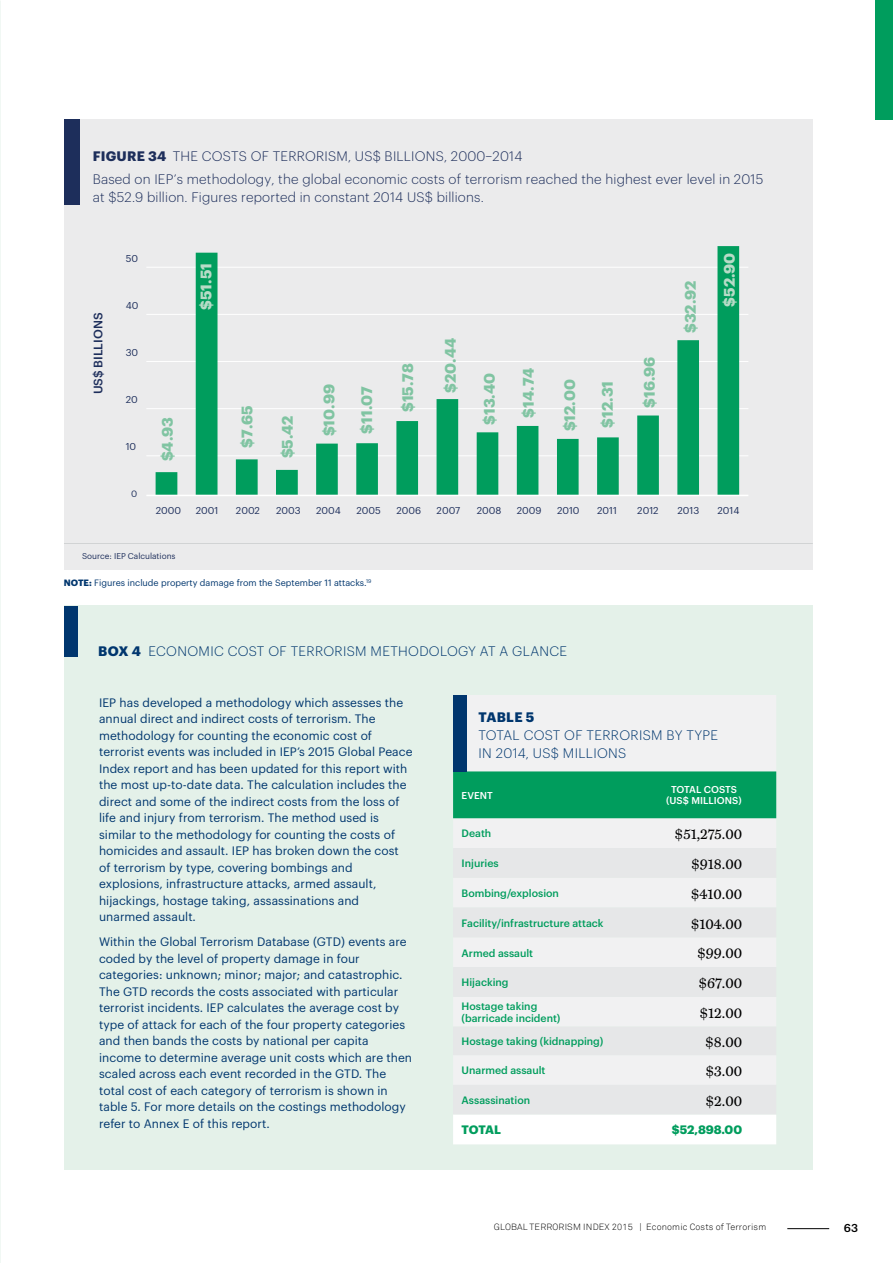
<style>
.page{position:relative;width:893px;height:1263px;background:#fff}
.page>*{position:absolute;margin:0;border:0;box-sizing:border-box;transform-origin:0 0}
.t1{font:700 15px "Graphik";color:#80c4a2}
.t2{font:15px "Miller Daily Two";color:#000}
.t3{font:700 15px "Graphik";color:#b7dbc7}
.t4{font:300 13.5px/22.8px "Graphik";letter-spacing:.015em;color:#1d2e5b}
.t5{font:300 13.5px/18px "Graphik";letter-spacing:.025em;color:#00366e}
.t6{font:700 13.5px "Graphik";letter-spacing:.025em;color:#00366e}
.t7{font:12px/16.5px "Graphik";letter-spacing:.005em;color:#00366e}
.t8{font:700 12px "Graphik";letter-spacing:-.005em;color:#009d5d}
.t9{font:500 12px "Graphik";color:#1d2e5b}
.t10{font:500 11.25px "Graphik";color:#000}
.t11{font:500 10.5px/12px "Graphik";color:#009d5d}
.t12{font:9.75px "Graphik";color:#1d2e5b}
.t13{font:500 9.75px/11.2px "Graphik";letter-spacing:.005em;color:#fff;text-align:center}
.t14{font:9px "Graphik";color:#00366e}
.t15{font:300 9px "Akkurat";letter-spacing:.02em;color:#000}
.t16{font:9px "Graphik";color:#1d2e5b}
.t17{font:8.25px "Graphik";color:#1d2e5b}
.s1{font-weight:700}
</style>
<div class="page">
<div style="left:64px;top:605px;width:748px;height:564px;background:#e4f1e9"></div>
<div style="left:64px;top:607px;width:13px;height:50px;background:#00366e"></div>
<div style="left:453px;top:695px;width:323px;height:153px;background:#f1f1f2"></div>
<div style="left:453px;top:771px;width:323px;height:47px;background:#009d5d"></div>
<svg style="left:453px;top:878px;width:323px;height:206px;fill:#f1f1f2"></svg>
<div style="left:453px;top:1115px;width:323px;height:29px;background:#fff"></div>
<div style="left:453px;top:695px;width:13px;height:76px;background:#00366e"></div>
<div style="left:64px;top:119px;width:748px;height:451px;background:#ebebec"></div>
<hr style="left:146px;top:267px;width:602px;height:1px;background:#fff">
<hr style="left:146px;top:314px;width:602px;height:1px;background:#fff">
<hr style="left:146px;top:361px;width:602px;height:1px;background:#fff">
<hr style="left:146px;top:408px;width:602px;height:1px;background:#fff">
<hr style="left:146px;top:455px;width:602px;height:1px;background:#fff">
<svg style="left:156px;top:246px;width:583px;height:249px"></svg>
<hr style="left:146px;top:495px;width:602px;height:1px;background:#fff">
<div style="left:64px;top:119px;width:15px;height:85px;background:#1d2e5b"></div>
<hr style="left:64px;top:543px;width:749px;height:1px;background:#d1d3d4">
<hr style="left:787px;top:1228px;width:42px;height:1px;background:#000">
<div style="left:876px;top:0;width:17px;height:119px;background:#009d5d"></div>
<p class="t4" style="left:93px;top:143px;width:672px"><span class="s1">FIGURE 34</span> THE COSTS OF TERRORISM, US$ BILLIONS, 2000–2014<br>Based on IEP’s methodology, the global economic costs of terrorism reached the highest ever level in 2015</p>
<p class="t4" style="left:93px;top:185px;width:392px">at $52.9 billion. Figures reported in constant 2014 US$ billions.</p>
<p class="t9" style="left:89px;top:394px;width:83px;rotate:-90deg">US$ BILLIONS</p>
<p class="t12" style="left:126px;top:251px;width:14px">50</p>
<p class="t12" style="left:126px;top:298px;width:14px">40</p>
<p class="t12" style="left:126px;top:345px;width:14px">30</p>
<p class="t12" style="left:126px;top:392px;width:14px">20</p>
<p class="t12" style="left:126px;top:439px;width:12px">10</p>
<p class="t16" style="left:131px;top:487px;width:8px">0</p>
<p class="t3" style="left:194px;top:310px;width:48px;rotate:-90deg">$51.51</p>
<p class="t1" style="left:156px;top:461px;width:46px;rotate:-90deg">$4.93</p>
<p class="t1" style="left:235px;top:448px;width:44px;rotate:-90deg">$7.65</p>
<p class="t1" style="left:276px;top:458px;width:45px;rotate:-90deg">$5.42</p>
<p class="t1" style="left:317px;top:436px;width:54px;rotate:-90deg">$10.99</p>
<p class="t1" style="left:355px;top:434px;width:49px;rotate:-90deg">$11.07</p>
<p class="t1" style="left:396px;top:412px;width:50px;rotate:-90deg">$15.78</p>
<p class="t1" style="left:439px;top:393px;width:56px;rotate:-90deg">$20.44</p>
<p class="t1" style="left:478px;top:425px;width:53px;rotate:-90deg">$13.40</p>
<p class="t1" style="left:517px;top:418px;width:51px;rotate:-90deg">$14.74</p>
<p class="t1" style="left:558px;top:431px;width:54px;rotate:-90deg">$12.00</p>
<p class="t1" style="left:596px;top:427px;width:48px;rotate:-90deg">$12.31</p>
<p class="t1" style="left:638px;top:408px;width:53px;rotate:-90deg">$16.96</p>
<p class="t1" style="left:679px;top:333px;width:54px;rotate:-90deg">$32.92</p>
<p class="t3" style="left:718px;top:307px;width:55px;rotate:-90deg">$52.90</p>
<p class="t12" style="left:156px;top:503px;width:27px">2000</p>
<p class="t12" style="left:196px;top:503px;width:24px">2001</p>
<p class="t12" style="left:236px;top:503px;width:26px">2002</p>
<p class="t12" style="left:276px;top:503px;width:26px">2003</p>
<p class="t12" style="left:316px;top:503px;width:26px">2004</p>
<p class="t12" style="left:356px;top:503px;width:26px">2005</p>
<p class="t12" style="left:396px;top:503px;width:26px">2006</p>
<p class="t12" style="left:437px;top:503px;width:25px">2007</p>
<p class="t12" style="left:477px;top:503px;width:26px">2008</p>
<p class="t12" style="left:517px;top:503px;width:26px">2009</p>
<p class="t12" style="left:557px;top:503px;width:24px">2010</p>
<p class="t12" style="left:597px;top:503px;width:21px">2011</p>
<p class="t12" style="left:637px;top:503px;width:23px">2012</p>
<p class="t12" style="left:677px;top:503px;width:23px">2013</p>
<p class="t12" style="left:717px;top:503px;width:23px">2014</p>
<p class="t17" style="left:82px;top:550px;width:95px">Source: IEP Calculations</p>
<p class="t14" style="left:64px;top:575px;width:309px"><span class="s1">NOTE:</span> Figures include property damage from the September 11 attacks.<sup>19</sup></p>
<p class="t5" style="left:98px;top:641px;width:470px"><span class="s1">BOX 4</span> ECONOMIC COST OF TERRORISM METHODOLOGY AT A GLANCE</p>
<p class="t7" style="left:99px;top:693px;width:315px">IEP has developed a methodology which assesses the annual direct and indirect costs of terrorism. The methodology for counting the economic cost of terrorist events was included in IEP’s 2015 Global Peace Index report and has been updated for this report with the most up-to-date data. The calculation includes the direct and some of the indirect costs from the loss of life and injury from terrorism. The method used is similar to the methodology for counting the costs of homicides and assault. IEP has broken down the cost of terrorism by type, covering bombings and explosions, infrastructure attacks, armed assault, hijackings, hostage taking, assassinations and unarmed assault.</p>
<p class="t7" style="left:99px;top:932px;width:314px">Within the Global Terrorism Database (GTD) events are coded by the level of property damage in four categories: unknown; minor; major; and catastrophic.<br>The GTD records the costs associated with particular terrorist incidents. IEP calculates the average cost by type of attack for each of the four property categories and then bands the costs by national per capita income to determine average unit costs which are then scaled across each event recorded in the GTD. The total cost of each category of terrorism is shown in table 5. For more details on the costings methodology refer to Annex E of this report.</p>
<p class="t6" style="left:479px;top:706px;width:57px">TABLE 5</p>
<p class="t5" style="left:479px;top:725px;width:241px">TOTAL COST OF TERRORISM BY TYPE<br>IN 2014, US$ MILLIONS</p>
<p class="t13" style="left:462px;top:789px;width:33px">EVENT</p>
<p class="t13" style="left:666px;top:783px;width:77px">TOTAL COSTS (US$ MILLIONS)</p>
<p class="t11" style="left:462px;top:827px;width:31px">Death</p>
<p class="t2" style="left:675px;top:826px;width:69px">$51,275.00</p>
<p class="t11" style="left:462px;top:856px;width:39px">Injuries</p>
<p class="t2" style="left:691px;top:856px;width:53px">$918.00</p>
<p class="t11" style="left:462px;top:886px;width:99px">Bombing/explosion</p>
<p class="t2" style="left:691px;top:886px;width:53px">$410.00</p>
<p class="t11" style="left:462px;top:916px;width:144px">Facility/infrastructure attack</p>
<p class="t2" style="left:691px;top:915px;width:53px">$104.00</p>
<p class="t11" style="left:462px;top:946px;width:73px">Armed assault</p>
<p class="t2" style="left:697px;top:945px;width:47px">$99.00</p>
<p class="t11" style="left:462px;top:975px;width:48px">Hijacking</p>
<p class="t2" style="left:698px;top:975px;width:45px">$67.00</p>
<p class="t11" style="left:462px;top:999px;width:100px">Hostage taking (barricade incident)</p>
<p class="t2" style="left:699px;top:1005px;width:44px">$12.00</p>
<p class="t11" style="left:462px;top:1034px;width:143px">Hostage taking (kidnapping)</p>
<p class="t2" style="left:705px;top:1034px;width:39px">$8.00</p>
<p class="t11" style="left:462px;top:1063px;width:85px">Unarmed assault</p>
<p class="t2" style="left:705px;top:1063px;width:38px">$3.00</p>
<p class="t11" style="left:462px;top:1093px;width:70px">Assassination</p>
<p class="t2" style="left:705px;top:1093px;width:38px">$2.00</p>
<p class="t8" style="left:462px;top:1121px;width:41px">TOTAL</p>
<p class="t8" style="left:672px;top:1121px;width:72px">$52,898.00</p>
<p class="t15" style="left:494px;top:1221px;width:274px">GLOBAL TERRORISM INDEX 2015 | Economic Costs of Terrorism</p>
<p class="t10" style="left:844px;top:1220px;width:16px">63</p>
</div>
